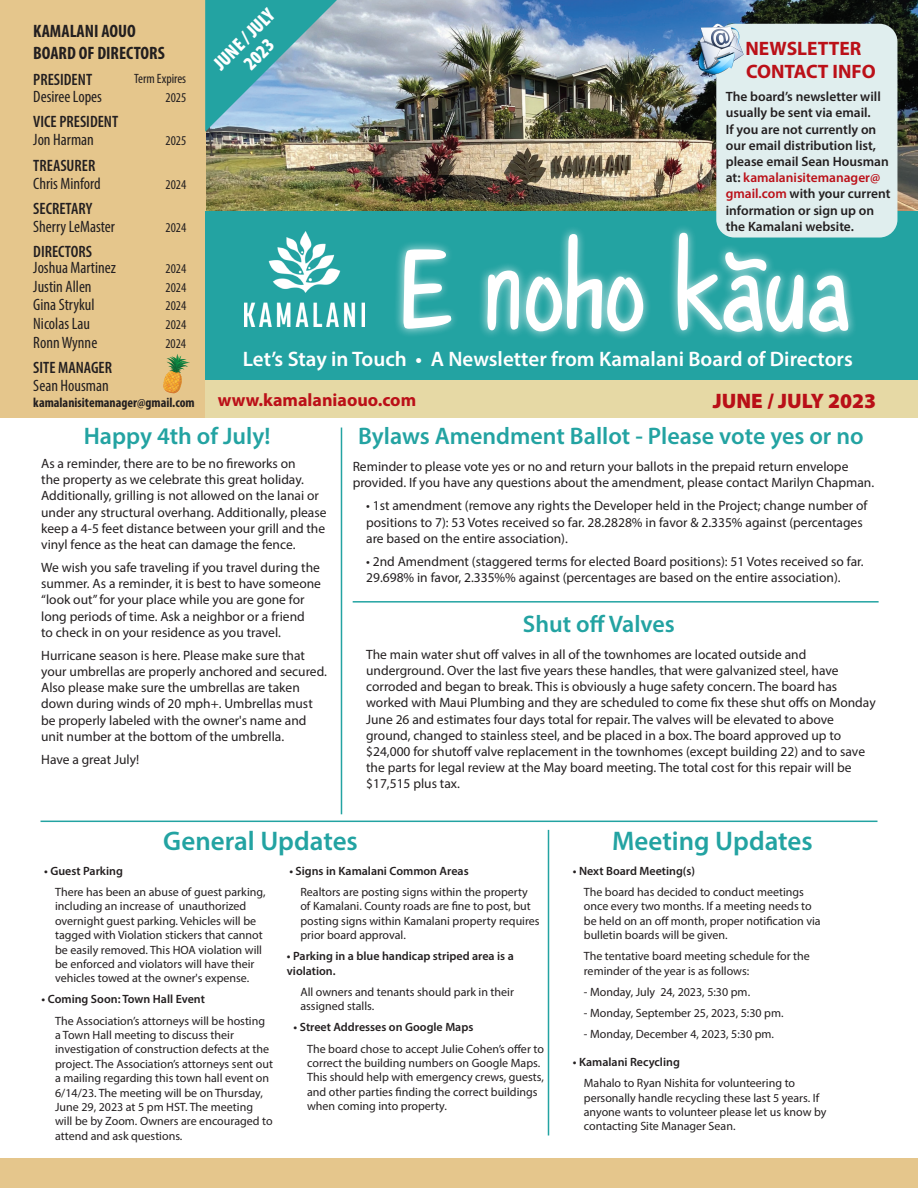
<style>
.page{position:relative;width:918px;height:1188px;background:#fff}
.page>*{position:absolute;margin:0;border:0;box-sizing:border-box;transform-origin:0 0}
.t1{font:600 27px "Myriad Pro";color:#23a3a2}
.t2{font:600 24px "Myriad Pro";color:#23a3a2}
.t3{font:600 21px "Myriad Pro";color:#fff}
.t4{font:900 21px "Myriad Pro";color:#b90f17}
.t5{font:700 19.5px/23.4px "Myriad Pro";color:#bb1018}
.t6{font:900 condensed 19.5px "Myriad Pro";color:#fff}
.t7{font:700 condensed 18px "Myriad Pro";color:#231f20}
.t8{font:700 18px "Myriad Pro";color:#bb1018}
.t9{font:condensed 16.5px "Myriad Pro";color:#231f20}
.t10{font:600 condensed 16.5px "Myriad Pro";color:#231f20}
.t11{font:13.5px/16.2px "Myriad Pro";color:#231f20}
.t12{font:600 13.5px/16.2px "Myriad Pro";color:#231f20}
.t13{font:condensed 13.5px "Myriad Pro";color:#231f20}
.t14{font:700 condensed 13.5px "Myriad Pro";color:#231f20}
.t15{font:12px/14.4px "Myriad Pro";color:#231f20}
.t16{font:600 12px/14.4px "Myriad Pro";color:#231f20}
.s1{color:#bb1018}
</style>
<div class="page">
<img style="left:205px;top:0;width:713px;height:212px">
<div style="left:0;top:0;width:205px;height:417px;background:#e5c68c"></div>
<div style="left:205px;top:212px;width:713px;height:168px;background:#23a3a2"></div>
<div style="left:205px;top:380px;width:713px;height:37px;background:#e6d9a5"></div>
<img style="left:244px;top:232px;width:121px;height:95px">
<div style="left:394px;top:223px;width:464px;height:118px;background:#fff;opacity:.75"></div>
<svg style="left:404px;top:233px;width:444px;height:99px"></svg>
<div style="left:0;top:1159px;width:918px;height:29px;background:#e5c68c"></div>
<svg style="left:163px;top:354px;width:27px;height:40px"></svg>
<div style="left:716px;top:24px;width:181px;height:214px;background:#e0eeee;border-radius:18px"></div>
<svg style="left:698px;top:24px;width:46px;height:53px"></svg>
<svg style="left:205px;top:0;width:132px;height:132px;background:#62afbb"></svg>
<hr style="left:341px;top:428px;width:1px;height:386px;background:#23a3a2">
<hr style="left:548px;top:830px;width:1px;height:306px;background:#23a3a2">
<hr style="left:41px;top:821px;width:837px;height:1px;background:#23a3a2">
<hr style="left:353px;top:601px;width:526px;height:2px;background:#23a3a2">
<p class="t7" style="left:33px;top:20px;width:104px">KAMALANI AOUO</p>
<p class="t7" style="left:33px;top:42px;width:133px">BOARD OF DIRECTORS</p>
<p class="t10" style="left:33px;top:70px;width:60px">PRESIDENT</p>
<p class="t9" style="left:33px;top:87px;width:70px">Desiree Lopes</p>
<p class="t13" style="left:166px;top:89px;width:22px">2025</p>
<p class="t10" style="left:33px;top:112px;width:87px">VICE PRESIDENT</p>
<p class="t9" style="left:33px;top:130px;width:62px">Jon Harman</p>
<p class="t13" style="left:166px;top:133px;width:22px">2025</p>
<p class="t10" style="left:33px;top:155px;width:64px">TREASURER</p>
<p class="t9" style="left:33px;top:173px;width:69px">Chris Minford</p>
<p class="t13" style="left:166px;top:176px;width:22px">2024</p>
<p class="t10" style="left:33px;top:198px;width:61px">SECRETARY</p>
<p class="t9" style="left:33px;top:216px;width:83px">Sherry LeMaster</p>
<p class="t13" style="left:166px;top:219px;width:22px">2024</p>
<p class="t10" style="left:33px;top:241px;width:60px">DIRECTORS</p>
<p class="t9" style="left:33px;top:257px;width:84px">Joshua Martinez</p>
<p class="t13" style="left:166px;top:260px;width:22px">2024</p>
<p class="t9" style="left:33px;top:276px;width:60px">Justin Allen</p>
<p class="t13" style="left:166px;top:279px;width:22px">2024</p>
<p class="t9" style="left:33px;top:295px;width:63px">Gina Strykul</p>
<p class="t13" style="left:166px;top:298px;width:22px">2024</p>
<p class="t9" style="left:33px;top:314px;width:58px">Nicolas Lau</p>
<p class="t13" style="left:166px;top:316px;width:22px">2024</p>
<p class="t9" style="left:33px;top:332px;width:66px">Ronn Wynne</p>
<p class="t13" style="left:165px;top:335px;width:22px">2024</p>
<p class="t10" style="left:33px;top:357px;width:80px">SITE MANAGER</p>
<p class="t9" style="left:33px;top:376px;width:77px">Sean Housman</p>
<p class="t14" style="left:33px;top:394px;width:163px">kamalanisitemanager@gmail.com</p>
<p class="t13" style="left:134px;top:70px;width:53px">Term Expires</p>
<p class="t6" style="left:208px;top:58px;width:79px;rotate:-45deg">JUNE / JULY</p>
<p class="t6" style="left:238px;top:57px;width:36px;rotate:-45deg">2023</p>
<p class="t5" style="left:746px;top:36px;width:132px">NEWSLETTER<br>CONTACT INFO</p>
<p class="t12" style="left:726px;top:88px;width:166px">The board’s newsletter will usually be sent via email.<br>If you are not currently on our email distribution list, please email Sean Housman at: <span class="s1">kamalanisitemanager@ gmail.com</span> with your current information or sign up on the Kamalani website.</p>
<p class="t3" style="left:243px;top:345px;width:612px">Let’s Stay in Touch • A Newsletter from Kamalani Board of Directors</p>
<p class="t8" style="left:218px;top:388px;width:200px">www.kamalaniaouo.com</p>
<p class="t4" style="left:713px;top:389px;width:165px">JUNE / JULY 2023</p>
<p class="t2" style="left:84px;top:421px;width:188px">Happy 4th of July!</p>
<p class="t11" style="left:41px;top:455px;width:287px">As a reminder, there are to be no fireworks on<br>the property as we celebrate this great holiday.<br>Additionally, grilling is not allowed on the lanai or under any structural overhang. Additionally, please keep a 4-5 feet distance between your grill and the vinyl fence as the heat can damage the fence.</p>
<p class="t11" style="left:41px;top:559px;width:281px">We wish you safe traveling if you travel during the summer. As a reminder, it is best to have someone “look out” for your place while you are gone for long periods of time. Ask a neighbor or a friend<br>to check in on your residence as you travel.</p>
<p class="t11" style="left:41px;top:647px;width:287px">Hurricane season is here. Please make sure that your umbrellas are properly anchored and secured.<br>Also please make sure the umbrellas are taken down during winds of 20 mph+. Umbrellas must be properly labeled with the owner's name and unit number at the bottom of the umbrella.</p>
<p class="t11" style="left:41px;top:751px;width:99px">Have a great July!</p>
<p class="t2" style="left:358px;top:421px;width:507px">Bylaws Amendment Ballot - Please vote yes or no</p>
<p class="t11" style="left:353px;top:458px;width:523px">Reminder to please vote yes or no and return your ballots in the prepaid return envelope provided. If you have any questions about the amendment, please contact Marilyn Chapman.</p>
<p class="t11" style="left:366px;top:498px;width:503px">• 1st amendment (remove any rights the Developer held in the Project; change number of positions to 7): 53 Votes received so far. 28.2828% in favor &amp; 2.335% against (percentages are based on the entire association).</p>
<p class="t11" style="left:366px;top:553px;width:499px">• 2nd Amendment (staggered terms for elected Board positions): 51 Votes received so far.<br>29.698% in favor, 2.335%% against (percentages are based on the entire association).</p>
<p class="t2" style="left:523px;top:608px;width:153px">Shut off Valves</p>
<p class="t11" style="left:366px;top:646px;width:511px">The main water shut off valves in all of the townhomes are located outside and underground. Over the last five years these handles, that were galvanized steel, have corroded and began to break. This is obviously a huge safety concern. The board has worked with Maui Plumbing and they are scheduled to come fix these shut offs on Monday June 26 and estimates four days total for repair. The valves will be elevated to above ground, changed to stainless steel, and be placed in a box. The board approved up to $24,000 for shutoff valve replacement in the townhomes (except building 22) and to save the parts for legal review at the May board meeting. The total cost for this repair will be $17,515 plus tax.</p>
<p class="t1" style="left:163px;top:824px;width:196px">General Updates</p>
<p class="t1" style="left:612px;top:824px;width:202px">Meeting Updates</p>
<p class="t16" style="left:44px;top:863px;width:80px">• Guest Parking</p>
<p class="t15" style="left:55px;top:884px;width:212px">There has been an abuse of guest parking, including an increase of unauthorized overnight guest parking. Vehicles will be tagged with Violation stickers that cannot be easily removed. This HOA violation will be enforced and violators will have their vehicles towed at the owner's expense.</p>
<p class="t16" style="left:42px;top:992px;width:165px">• Coming Soon: Town Hall Event</p>
<p class="t15" style="left:55px;top:1013px;width:219px">The Association’s attorneys will be hosting a Town Hall meeting to discuss their investigation of construction defects at the project. The Association’s attorneys sent out a mailing regarding this town hall event on 6/14/23. The meeting will be on Thursday, June 29, 2023 at 5 pm HST. The meeting will be by Zoom. Owners are encouraged to attend and ask questions.</p>
<p class="t16" style="left:289px;top:863px;width:181px">• Signs in Kamalani Common Areas</p>
<p class="t15" style="left:300px;top:884px;width:241px">Realtors are posting signs within the property of Kamalani. County roads are fine to post, but posting signs within Kamalani property requires prior board approval.</p>
<p class="t16" style="left:287px;top:949px;width:229px">• Parking in a blue handicap striped area is a violation.</p>
<p class="t15" style="left:300px;top:984px;width:215px">All owners and tenants should park in their assigned stalls.</p>
<p class="t16" style="left:294px;top:1020px;width:181px">• Street Addresses on Google Maps</p>
<p class="t15" style="left:307px;top:1041px;width:238px">The board chose to accept Julie Cohen’s offer to correct the building numbers on Google Maps.<br>This should help with emergency crews, guests, and other parties finding the correct buildings when coming into property.</p>
<p class="t16" style="left:573px;top:863px;width:124px">• Next Board Meeting(s)</p>
<p class="t15" style="left:584px;top:884px;width:238px">The board has decided to conduct meetings once every two months. If a meeting needs to be held on an off month, proper notification via bulletin boards will be given.</p>
<p class="t15" style="left:584px;top:949px;width:227px">The tentative board meeting schedule for the reminder of the year is as follows:</p>
<p class="t15" style="left:584px;top:984px;width:168px">- Monday, July 24, 2023, 5:30 pm.</p>
<p class="t15" style="left:584px;top:1006px;width:201px">- Monday, September 25, 2023, 5:30 pm.</p>
<p class="t15" style="left:584px;top:1027px;width:192px">- Monday, December 4, 2023, 5:30 pm.</p>
<p class="t16" style="left:573px;top:1054px;width:109px">• Kamalani Recycling</p>
<p class="t15" style="left:584px;top:1076px;width:244px">Mahalo to Ryan Nishita for volunteering to personally handle recycling these last 5 years. If anyone wants to volunteer please let us know by contacting Site Manager Sean.</p>
</div>
